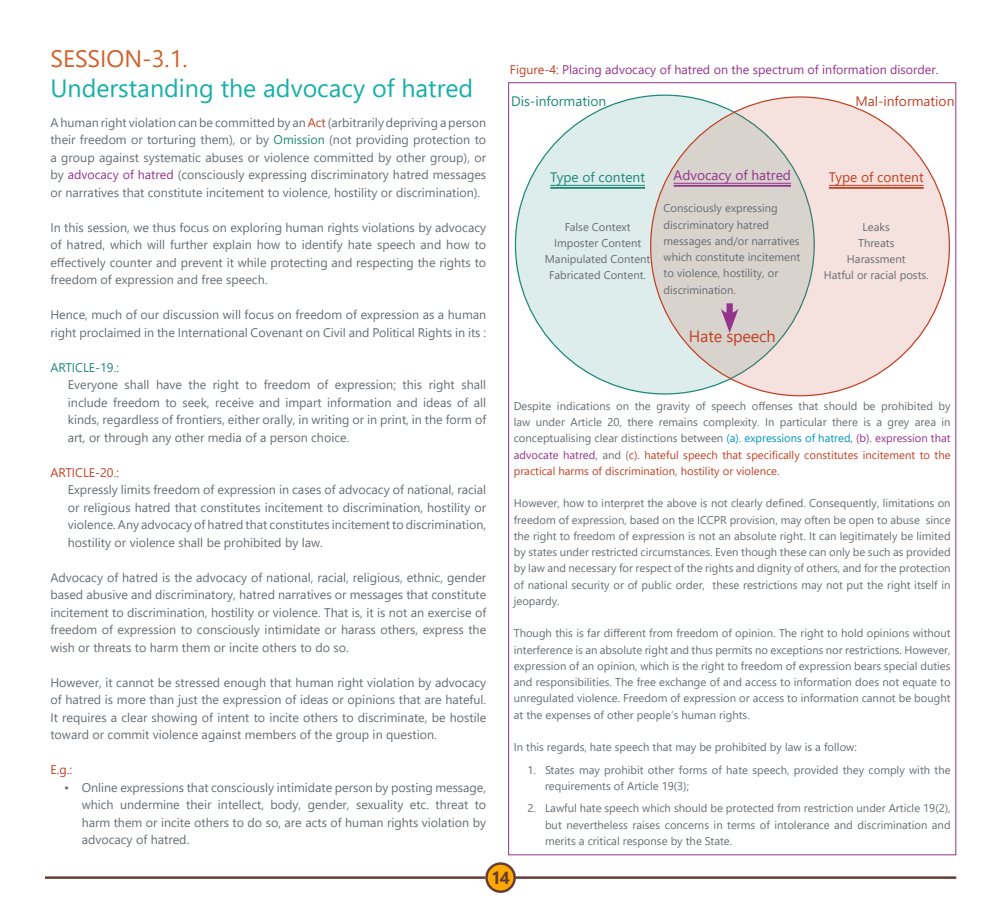
<style>
.page{position:relative;width:1000px;height:900px;background:#fff}
.page>*{position:absolute;margin:0;border:0;box-sizing:border-box;transform-origin:0 0}
.Paragraph_headings{font:25px "Segoe UI";color:#16b0a8}
.Paragraph_headings-2{font:23.75px "Segoe UI";color:#cf6026}
.t1{font:700 17.5px "Segoe UI";color:#663d36}
.Paragraph_box{font:16.25px "Segoe UI";letter-spacing:-.01em;color:#c24125}
.Paragraph_box-2{font:13.75px "Segoe UI";color:#1d8879}
.Paragraph_box-3{font:13.75px "Segoe UI";color:#94348d}
.Paragraph_body{font:13.75px "Segoe UI";color:#c24125}
.Paragraph_box-4{font:13.75px "Segoe UI";color:#c24125}
.Paragraph_body-2{font:12.5px/17.5px "Segoe UI";color:#666d73;text-align:justify}
.Paragraph_body-3{font:12.5px "Segoe UI";color:#94348d}
.Paragraph_body-4{font:12.5px "Segoe UI";color:#c24125}
.Paragraph_body-5{font:12.5px "Segoe UI";color:#1d8879}
.Paragraph_box-5{font:11.25px/16.2px "Segoe UI";color:#666d73;text-align:justify}
.s1{color:#c24125}
.s2{color:#1d8879}
.s3{color:#94348d}
.s4{color:#0095bf}
</style>
<div class="page">
<div style="left:487px;top:864px;width:28px;height:28px;background:#ffa900;border-radius:50%"></div>
<div style="left:485px;top:862px;width:31px;height:31px;border:2px solid #663d36;border-radius:50%"></div>
<hr style="left:45px;top:876px;width:440px;height:3px;background:#663d36">
<hr style="left:515px;top:876px;width:441px;height:3px;background:#663d36">
<div style="left:515px;top:95px;width:299px;height:299px;background:#ddedeb;border-radius:50%"></div>
<svg style="left:651px;top:97px;width:298px;height:299px;background:#e6d9d4"></svg>
<hr style="left:550px;top:185px;width:95px;height:1px;background:#1d8879">
<hr style="left:550px;top:187px;width:95px;height:2px;background:#1d8879">
<hr style="left:674px;top:183px;width:117px;height:1px;background:#94348d">
<hr style="left:674px;top:185px;width:117px;height:2px;background:#94348d">
<hr style="left:829px;top:185px;width:95px;height:1px;background:#c24125">
<hr style="left:829px;top:187px;width:95px;height:2px;background:#c24125">
<div style="left:727px;top:303px;width:6px;height:16px;background:#94348d"></div>
<svg style="left:721px;top:309px;width:18px;height:24px"></svg>
<p class="Paragraph_headings-2" style="left:50px;top:36px;width:139px">SESSION-3.1.</p>
<p class="Paragraph_headings" style="left:50px;top:65px;width:424px">Understanding the advocacy of hatred</p>
<p class="Paragraph_body-2" style="left:50px;top:112px;width:437px">A human right violation can be committed by an <span class="s1">Act</span> (arbitrarily depriving a person their freedom or torturing them), or by <span class="s2">Omission</span> (not providing protection to a group against systematic abuses or violence committed by other group), or by <span class="s3">advocacy of hatred</span> (consciously expressing discriminatory hatred messages or narratives that constitute incitement to violence, hostility or discrimination).</p>
<p class="Paragraph_body-2" style="left:50px;top:217px;width:437px">In this session, we thus focus on exploring human rights violations by advocacy of hatred, which will further explain how to identify hate speech and how to effectively counter and prevent it while protecting and respecting the rights to freedom of expression and free speech.</p>
<p class="Paragraph_body-2" style="left:50px;top:305px;width:437px">Hence, much of our discussion will focus on freedom of expression as a human right proclaimed in the International Covenant on Civil and Political Rights in its :</p>
<p class="Paragraph_body-5" style="left:50px;top:355px;width:70px">ARTICLE-19.:</p>
<p class="Paragraph_body-2" style="left:68px;top:375px;width:420px">Everyone shall have the right to freedom of expression; this right shall include freedom to seek, receive and impart information and ideas of all kinds, regardless of frontiers, either orally, in writing or in print, in the form of art, or through any other media of a person choice.</p>
<p class="Paragraph_body-4" style="left:50px;top:460px;width:70px">ARTICLE-20.:</p>
<p class="Paragraph_body-2" style="left:68px;top:480px;width:420px">Expressly limits freedom of expression in cases of advocacy of national, racial or religious hatred that constitutes incitement to discrimination, hostility or violence. Any advocacy of hatred that constitutes incitement to discrimination, hostility or violence shall be prohibited by law.</p>
<p class="Paragraph_body-2" style="left:50px;top:567px;width:437px">Advocacy of hatred is the advocacy of national, racial, religious, ethnic, gender based abusive and discriminatory, hatred narratives or messages that constitute incitement to discrimination, hostility or violence. That is, it is not an exercise of freedom of expression to consciously intimidate or harass others, express the wish or threats to harm them or incite others to do so.</p>
<p class="Paragraph_body-2" style="left:50px;top:672px;width:437px">However, it cannot be stressed enough that human right violation by advocacy of hatred is more than just the expression of ideas or opinions that are hateful.<br>It requires a clear showing of intent to incite others to discriminate, be hostile toward or commit violence against members of the group in question.</p>
<p class="Paragraph_body-4" style="left:50px;top:758px;width:23px">E.g.:</p>
<p class="Paragraph_body-2" style="left:82px;top:777px;width:406px;text-indent:-18px">• Online expressions that consciously intimidate person by posting message, which undermine their intellect, body, gender, sexuality etc. threat to harm them or incite others to do so, are acts of human rights violation by advocacy of hatred.</p>
<p class="Paragraph_body-3" style="left:510px;top:58px;width:430px"><span class="s1">Figure-4:</span> Placing advocacy of hatred on the spectrum of information disorder.</p>
<p class="Paragraph_box-2" style="left:511px;top:88px;width:97px">Dis-information</p>
<p class="Paragraph_body" style="left:855px;top:88px;width:101px">Mal-information</p>
<p class="Paragraph_box-2" style="left:550px;top:164px;width:96px">Type of content</p>
<p class="Paragraph_box-5" style="left:565px;top:218px;width:67px">False Context</p>
<p class="Paragraph_box-5" style="left:554px;top:234px;width:89px">Imposter Content</p>
<p class="Paragraph_box-5" style="left:545px;top:250px;width:107px">Manipulated Content</p>
<p class="Paragraph_box-5" style="left:549px;top:266px;width:98px">Fabricated Content.</p>
<p class="Paragraph_box-3" style="left:674px;top:162px;width:119px">Advocacy of hatred</p>
<p class="Paragraph_box-5" style="left:664px;top:199px;width:138px;text-align:left">Consciously expressing discriminatory hatred messages and/or narratives which constitute incitement to violence, hostility, or discrimination.</p>
<p class="Paragraph_box" style="left:689px;top:321px;width:88px">Hate speech</p>
<p class="Paragraph_box-4" style="left:829px;top:164px;width:96px">Type of content</p>
<p class="Paragraph_box-5" style="left:863px;top:218px;width:29px">Leaks</p>
<p class="Paragraph_box-5" style="left:858px;top:234px;width:38px">Threats</p>
<p class="Paragraph_box-5" style="left:847px;top:250px;width:60px">Harassment</p>
<p class="Paragraph_box-5" style="left:824px;top:266px;width:106px">Hatful or racial posts.</p>
<p class="Paragraph_box-5" style="left:514px;top:397px;width:438px">Despite indications on the gravity of speech offenses that should be prohibited by law under Article 20, there remains complexity. In particular there is a grey area in conceptualising clear distinctions between <span class="s4">(a). expressions of hatred</span>, <span class="s3">(b). expression that advocate hatred</span>, and (<span class="s1">c). hateful speech that specifically constitutes incitement to the practical harms of discrimination, hostility or violence</span>.</p>
<p class="Paragraph_box-5" style="left:514px;top:494px;width:438px">However, how to interpret the above is not clearly defined. Consequently, limitations on freedom of expression, based on the ICCPR provision, may often be open to abuse since the right to freedom of expression is not an absolute right. It can legitimately be limited by states under restricted circumstances. Even though these can only be such as provided by law and necessary for respect of the rights and dignity of others, and for the protection of national security or of public order, these restrictions may not put the right itself in jeopardy.</p>
<p class="Paragraph_box-5" style="left:514px;top:624px;width:438px">Though this is far different from freedom of opinion. The right to hold opinions without interference is an absolute right and thus permits no exceptions nor restrictions. However, expression of an opinion, which is the right to freedom of expression bears special duties and responsibilities. The free exchange of and access to information does not equate to unregulated violence. Freedom of expression or access to information cannot be bought at the expenses of other people’s human rights.</p>
<p class="Paragraph_box-5" style="left:514px;top:738px;width:345px">In this regards, hate speech that may be prohibited by law is a follow:</p>
<p class="Paragraph_box-5" style="left:545px;top:761px;width:407px;text-indent:-18px">1. States may prohibit other forms of hate speech, provided they comply with the requirements of Article 19(3);</p>
<p class="Paragraph_box-5" style="left:545px;top:799px;width:407px;text-indent:-18px">2. Lawful hate speech which should be protected from restriction under Article 19(2), but nevertheless raises concerns in terms of intolerance and discrimination and merits a critical response by the State.</p>
<h3 class="t1" style="left:491px;top:861px;width:20px">14</h3>
</div>
